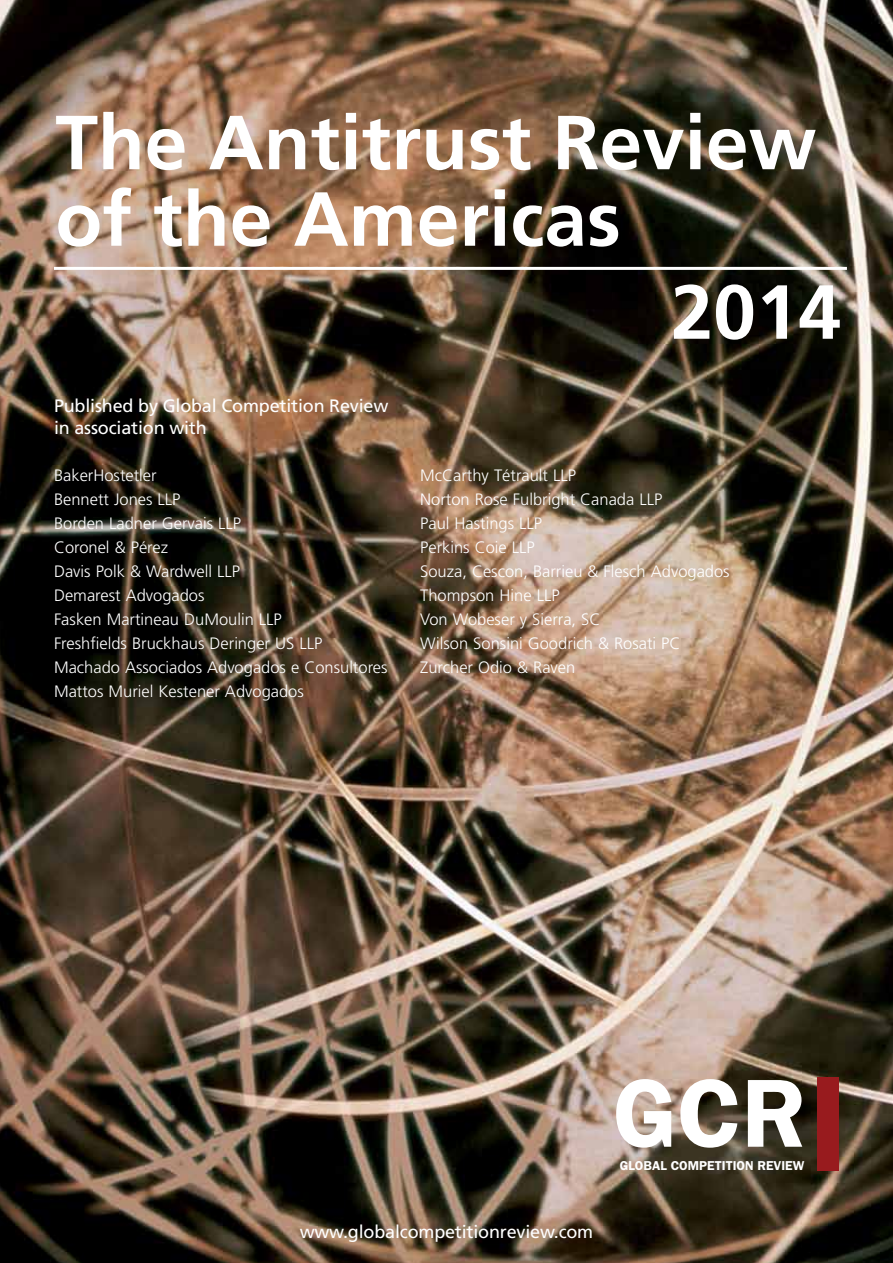
<style>
.page{position:relative;width:893px;height:1263px;background:#fff}
.page>*{position:absolute;margin:0;border:0;box-sizing:border-box;transform-origin:0 0}
.t1{font:600 97.2px "Franklin Gothic";color:#fff}
.t2{font:700 76.5px/76.5px "Frutiger";color:#fff}
.t3{font:18px/22.5px "Frutiger";letter-spacing:-.01em;color:#fff}
.t4{font:300 16.5px/24px "Frutiger";color:#fff}
.t5{font:600 12.9px "Franklin Gothic";color:#fff}
</style>
<div class="page">
<img style="left:0;top:0;width:893px;height:1263px">
<div style="left:817px;top:1077px;width:21px;height:93px;background:#981b1e"></div>
<hr style="left:54px;top:267px;width:793px;height:3px;background:#fff">
<h2 class="t2" style="left:56px;top:105px;width:762px">The Antitrust Review of the Americas</h2>
<h2 class="t2" style="left:671px;top:274px;width:172px">2014</h2>
<p class="t3" style="left:54px;top:394px;width:336px">Published by Global Competition Review in association with</p>
<p class="t4" style="left:54px;top:463px;width:335px">BakerHostetler<br>Bennett Jones LLP<br>Borden Ladner Gervais LLP<br>Coronel &amp; Pérez<br>Davis Polk &amp; Wardwell LLP<br>Demarest Advogados<br>Fasken Martineau DuMoulin LLP<br>Freshfields Bruckhaus Deringer US LLP<br>Machado Associados Advogados e Consultores<br>Mattos Muriel Kestener Advogados</p>
<p class="t4" style="left:420px;top:463px;width:311px">McCarthy Tétrault LLP<br>Norton Rose Fulbright Canada LLP<br>Paul Hastings LLP<br>Perkins Coie LLP<br>Souza, Cescon, Barrieu &amp; Flesch Advogados<br>Thompson Hine LLP<br>Von Wobeser y Sierra, SC<br>Wilson Sonsini Goodrich &amp; Rosati PC<br>Zurcher Odio &amp; Raven</p>
<p class="t3" style="left:300px;top:1220px;width:295px">www.globalcompetitionreview.com</p>
<h1 class="t1" style="left:613px;top:1056px;width:194px">GCR</h1>
<p class="t5" style="left:620px;top:1158px;width:186px">GLOBAL COMPETITION REVIEW</p>
</div>
